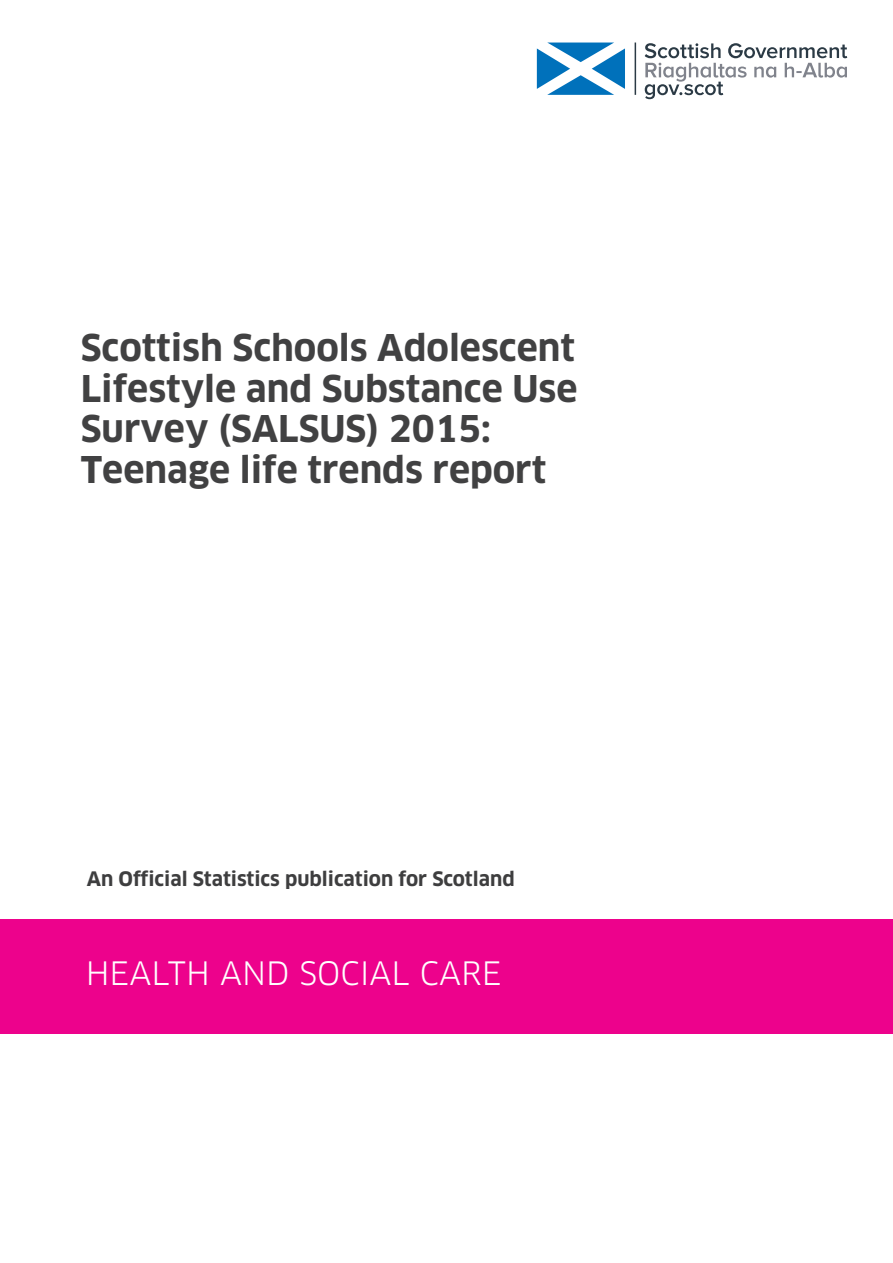
<style>
.page{position:relative;width:893px;height:1263px;background:#fff}
.page>*{position:absolute;margin:0;border:0;box-sizing:border-box;transform-origin:0 0}
.t1{font:700 36px/40.8px "Clan OT";color:#414142}
.t2{font:31.5px "Clan";color:#fff}
.t3{font:700 19.5px "Clan";color:#3e3e3f}
</style>
<div class="page">
<div style="left:1px;top:919px;width:892px;height:115px;background:#ed028c"></div>
<hr style="left:635px;top:43px;width:1px;height:52px;background:#2b3a45">
<svg style="left:537px;top:43px;width:88px;height:52px"></svg>
<svg style="left:645px;top:43px;width:202px;height:56px"></svg>
<p class="t1" style="left:81px;top:330px;width:498px">Scottish Schools Adolescent<br>Lifestyle and Substance Use<br>Survey (SALSUS) 2015:<br>Teenage life trends report</p>
<p class="t3" style="left:87px;top:867px;width:429px">An Official Statistics publication for Scotland</p>
<p class="t2" style="left:86px;top:954px;width:417px">HEALTH AND SOCIAL CARE</p>
</div>
